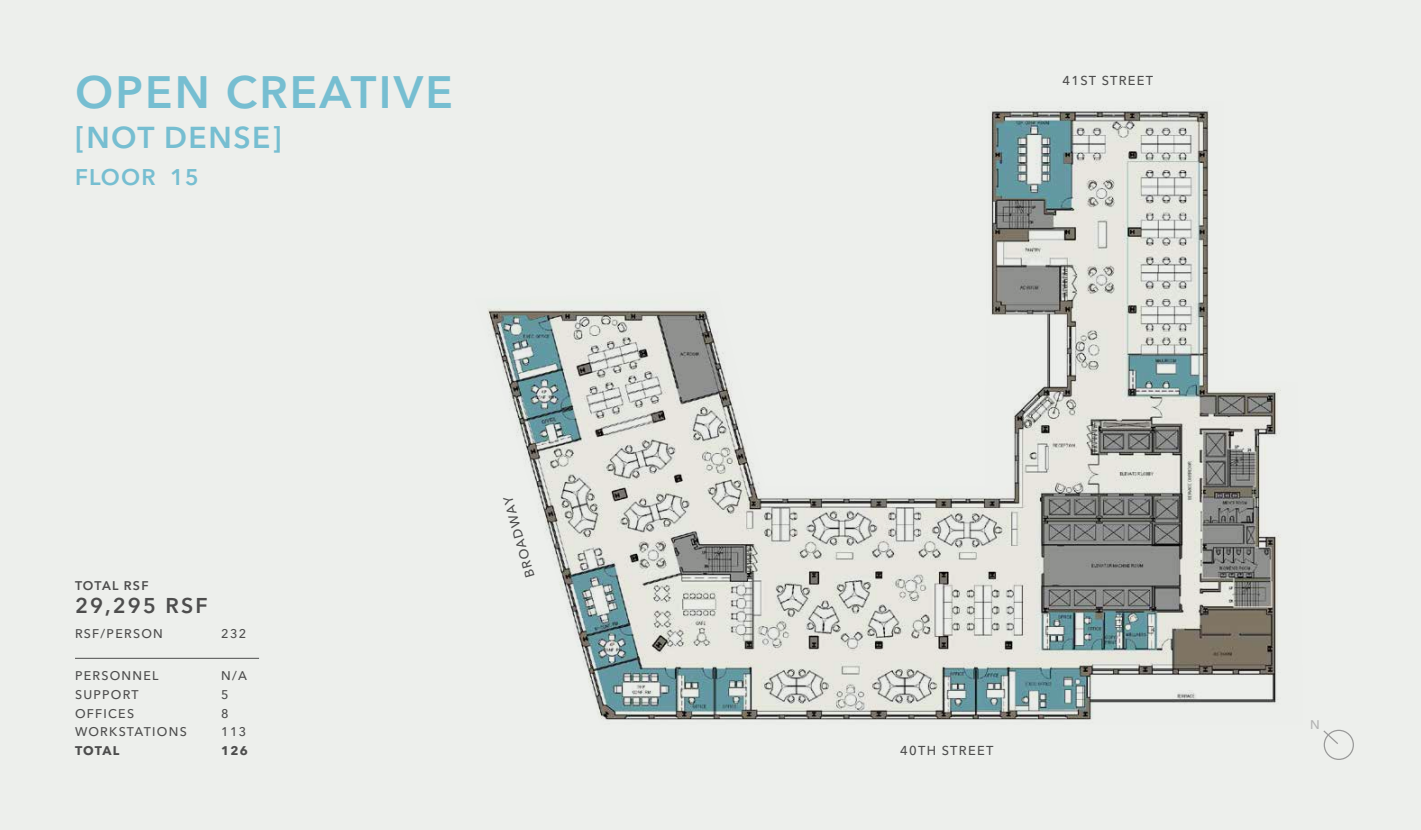
<style>
.page{position:relative;width:1421px;height:830px;background:#edefec}
.page>*{position:absolute;margin:0;border:0;box-sizing:border-box;transform-origin:0 0}
.t1{font:600 45px "Avenir Next LT Pro";letter-spacing:.05em;color:#76bed1}
.t2{font:600 30px "Avenir Next LT Pro";letter-spacing:.05em;color:#76bed1}
.t3{font:600 22.5px "Avenir Next LT Pro";letter-spacing:.05em;color:#76bed1}
.t4{font:600 21.25px "Avenir Next LT Pro";letter-spacing:.1em;color:#4d4d4d}
.t5{font:500 12.88px "Avenir Next LT Pro";letter-spacing:.1em;color:#4d4d4d}
.t6{font:500 12.5px "Avenir Next LT Pro";letter-spacing:.1em;color:#4d4d4d}
.t7{font:700 12.5px "Avenir Next LT Pro";letter-spacing:.085em;color:#4d4d4d}
.t8{font:600 12.5px "Avenir Next LT Pro";letter-spacing:.085em;color:#4d4d4d}
.t9{font:500 12.5px "Avenir Next LT Pro";color:#b3b3b3}
</style>
<div class="page">
<div style="left:1323px;top:730px;width:31px;height:30px;border:1px solid #999;border-radius:50%"></div>
<svg style="left:1322px;top:729px;width:17px;height:16px"></svg>
<hr style="left:75px;top:658px;width:184px;height:1px;background:#4d4d4d">
<img style="left:475px;top:101px;width:828px;height:624px">
<h1 class="t1" style="left:75px;top:65px;width:379px">OPEN CREATIVE</h1>
<h2 class="t2" style="left:75px;top:119px;width:208px">[NOT DENSE]</h2>
<h3 class="t3" style="left:75px;top:163px;width:125px">FLOOR 15</h3>
<p class="t8" style="left:75px;top:578px;width:75px">TOTAL RSF</p>
<h3 class="t4" style="left:75px;top:592px;width:134px">29,295 RSF</h3>
<p class="t6" style="left:75px;top:626px;width:89px">RSF/PERSON</p>
<p class="t6" style="left:221px;top:626px;width:26px">232</p>
<p class="t6" style="left:75px;top:668px;width:85px">PERSONNEL</p>
<p class="t6" style="left:221px;top:668px;width:27px">N/A</p>
<p class="t6" style="left:75px;top:687px;width:65px">SUPPORT</p>
<p class="t6" style="left:221px;top:687px;width:9px">5</p>
<p class="t6" style="left:75px;top:706px;width:61px">OFFICES</p>
<p class="t6" style="left:221px;top:706px;width:9px">8</p>
<p class="t6" style="left:75px;top:724px;width:113px">WORKSTATIONS</p>
<p class="t6" style="left:221px;top:724px;width:26px">113</p>
<p class="t7" style="left:75px;top:743px;width:46px">TOTAL</p>
<p class="t7" style="left:221px;top:743px;width:28px">126</p>
<p class="t5" style="left:523px;top:580px;width:85px;rotate:-106deg">BROADWAY</p>
<p class="t5" style="left:1062px;top:72px;width:92px">41ST STREET</p>
<p class="t5" style="left:900px;top:743px;width:95px">40TH STREET</p>
<p class="t9" style="left:1310px;top:718px;width:11px">N</p>
</div>
